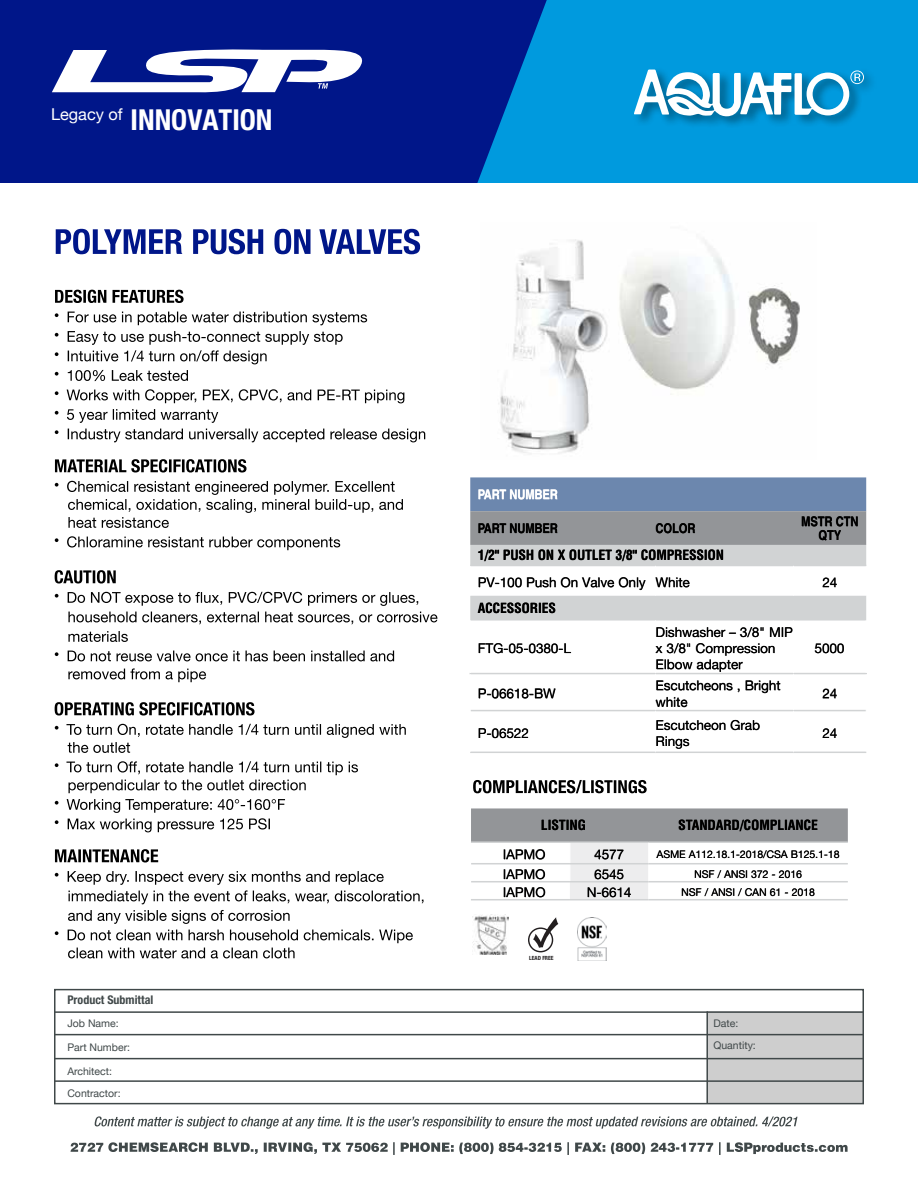
<style>
.page{position:relative;width:918px;height:1188px;background:#fff}
.page>*{position:absolute;margin:0;border:0;box-sizing:border-box;transform-origin:0 0}
.t1{font:700 condensed 28.95px "Helvetica Neue";color:#fff}
.t2{font:13.5px/16.2px "Helvetica Neue";letter-spacing:-.005em;color:#000}
.t3{font:700 condensed 13.5px "Helvetica Com";letter-spacing:-.005em;color:#000}
.t4{font:700 condensed 13.5px/13.5px "Helvetica Com";color:#000;text-align:center}
.t5{font:700 condensed 13.5px "Helvetica Com";color:#fff}
.t6{font:700 condensed 12px "Helvetica Neue";color:#404849}
.t7{font:10.5px "Helvetica Neue";letter-spacing:-.005em;color:#000}
.t8{font:10.5px/22.5px "Helvetica Neue";color:#404849}
.t9{font:700 condensed 5.7px "Helvetica Neue";color:#221f20}
</style>
<div class="page">
<div style="left:430px;top:0;width:488px;height:183px;background:#009ade"></div>
<svg style="left:0;top:0;width:547px;height:183px;background:#001f8f"></svg>
<svg style="left:52px;top:50px;width:310px;height:42px"></svg>
<svg style="left:56px;top:229px;width:364px;height:25px"></svg>
<svg style="left:55px;top:930px;width:358px;height:28px"></svg>
<svg style="left:68px;top:910px;width:222px;height:14px"></svg>
<svg style="left:55px;top:871px;width:369px;height:33px"></svg>
<svg style="left:55px;top:849px;width:103px;height:14px"></svg>
<svg style="left:55px;top:799px;width:230px;height:33px"></svg>
<svg style="left:55px;top:761px;width:303px;height:32px"></svg>
<svg style="left:55px;top:724px;width:351px;height:29px"></svg>
<svg style="left:55px;top:702px;width:200px;height:14px"></svg>
<svg style="left:68px;top:668px;width:138px;height:14px"></svg>
<svg style="left:55px;top:651px;width:339px;height:10px"></svg>
<svg style="left:68px;top:631px;width:60px;height:11px"></svg>
<svg style="left:68px;top:612px;width:370px;height:12px"></svg>
<svg style="left:55px;top:592px;width:363px;height:14px"></svg>
<svg style="left:55px;top:570px;width:61px;height:14px"></svg>
<svg style="left:55px;top:536px;width:285px;height:14px"></svg>
<svg style="left:55px;top:481px;width:348px;height:47px"></svg>
<svg style="left:55px;top:459px;width:192px;height:14px"></svg>
<svg style="left:55px;top:429px;width:370px;height:13px"></svg>
<svg style="left:55px;top:409px;width:163px;height:14px"></svg>
<svg style="left:55px;top:389px;width:349px;height:14px"></svg>
<svg style="left:55px;top:370px;width:133px;height:11px"></svg>
<svg style="left:55px;top:331px;width:288px;height:33px"></svg>
<svg style="left:55px;top:312px;width:312px;height:13px"></svg>
<svg style="left:55px;top:290px;width:129px;height:13px"></svg>
<svg style="left:473px;top:780px;width:174px;height:13px"></svg>
<svg style="left:94px;top:1116px;width:704px;height:13px"></svg>
<svg style="left:71px;top:1142px;width:777px;height:13px"></svg>
<div style="left:632px;top:66px;width:245px;height:63px;background:#000;opacity:.4"></div>
<svg style="left:634px;top:70px;width:230px;height:46px"></svg>
<div style="left:708px;top:1011px;width:156px;height:93px;background:#cecece"></div>
<div style="left:54px;top:989px;width:810px;height:115px;border:2px solid #404849"></div>
<hr style="left:54px;top:1011px;width:810px;height:2px;background:#404849">
<hr style="left:54px;top:1034px;width:810px;height:1px;background:#404849">
<hr style="left:54px;top:1058px;width:810px;height:1px;background:#404849">
<hr style="left:54px;top:1080px;width:810px;height:2px;background:#404849">
<hr style="left:706px;top:1011px;width:2px;height:93px;background:#404849">
<svg style="left:471px;top:627px;width:395px;height:125px"></svg>
<hr style="left:470px;top:673px;width:186px;height:1px;background:#d1d3d4">
<hr style="left:656px;top:673px;width:138px;height:1px;background:#d1d3d4">
<hr style="left:794px;top:673px;width:73px;height:1px;background:#d1d3d4">
<hr style="left:470px;top:710px;width:186px;height:1px;background:#d1d3d4">
<hr style="left:656px;top:710px;width:138px;height:1px;background:#d1d3d4">
<hr style="left:794px;top:710px;width:72px;height:1px;background:#d1d3d4">
<hr style="left:470px;top:752px;width:186px;height:1px;background:#d1d3d4">
<hr style="left:656px;top:752px;width:138px;height:1px;background:#d1d3d4">
<hr style="left:794px;top:752px;width:72px;height:1px;background:#d1d3d4">
<hr style="left:655px;top:621px;width:1px;height:52px;background:#fff">
<hr style="left:793px;top:621px;width:1px;height:52px;background:#fff">
<hr style="left:470px;top:674px;width:1px;height:37px;background:#fff">
<hr style="left:655px;top:674px;width:1px;height:36px;background:#fff">
<hr style="left:793px;top:674px;width:1px;height:36px;background:#fff">
<hr style="left:655px;top:711px;width:1px;height:41px;background:#fff">
<hr style="left:793px;top:711px;width:1px;height:41px;background:#fff">
<hr style="left:865px;top:621px;width:2px;height:52px;background:#fff">
<svg style="left:823px;top:728px;width:14px;height:10px"></svg>
<svg style="left:657px;top:736px;width:32px;height:13px"></svg>
<svg style="left:657px;top:720px;width:103px;height:10px"></svg>
<svg style="left:479px;top:728px;width:49px;height:10px"></svg>
<svg style="left:823px;top:689px;width:14px;height:9px"></svg>
<svg style="left:656px;top:681px;width:124px;height:26px"></svg>
<svg style="left:479px;top:689px;width:77px;height:10px"></svg>
<svg style="left:815px;top:644px;width:29px;height:9px"></svg>
<svg style="left:656px;top:643px;width:119px;height:29px"></svg>
<svg style="left:657px;top:627px;width:135px;height:10px"></svg>
<svg style="left:479px;top:643px;width:92px;height:10px"></svg>
<svg style="left:470px;top:477px;width:396px;height:144px"></svg>
<img style="left:498px;top:239px;width:302px;height:215px">
<img style="left:472px;top:914px;width:37px;height:41px">
<img style="left:578px;top:917px;width:29px;height:44px">
<svg style="left:528px;top:917px;width:30px;height:35px"></svg>
<svg style="left:471px;top:808px;width:377px;height:92px"></svg>
<h1 class="t1" style="left:51px;top:102px;width:223px"><sup>Legacy</sup> <sup>of</sup> INNOVATION</h1>
<p class="t6" style="left:67px;top:992px;width:87px">Product Submittal</p>
<p class="t8" style="left:67px;top:1011px;width:53px">Job Name:</p>
<p class="t8" style="left:67px;top:1035px;width:64px">Part Number:</p>
<p class="t8" style="left:67px;top:1060px;width:55px">Architect:<br>Contractor:</p>
<p class="t5" style="left:478px;top:486px;width:82px">PART NUMBER</p>
<p class="t4" style="left:478px;top:522px;width:82px">PART NUMBER</p>
<p class="t4" style="left:656px;top:522px;width:41px">COLOR</p>
<p class="t4" style="left:801px;top:515px;width:59px">MSTR CTN<br>QTY</p>
<p class="t3" style="left:478px;top:546px;width:248px">1/2" PUSH ON X OUTLET 3/8" COMPRESSION</p>
<p class="t2" style="left:478px;top:574px;width:214px">PV-100 Push On Valve Only White</p>
<p class="t2" style="left:822px;top:574px;width:16px">24</p>
<p class="t3" style="left:478px;top:599px;width:80px">ACCESSORIES</p>
<p class="t2" style="left:478px;top:640px;width:95px">FTG-05-0380-L</p>
<p class="t2" style="left:656px;top:624px;width:139px">Dishwasher – 3/8" MIP x 3/8" Compression<br>Elbow adapter</p>
<p class="t2" style="left:815px;top:640px;width:31px">5000</p>
<p class="t2" style="left:478px;top:685px;width:79px">P-06618-BW</p>
<p class="t2" style="left:656px;top:677px;width:126px">Escutcheons , Bright white</p>
<p class="t2" style="left:822px;top:685px;width:16px">24</p>
<p class="t2" style="left:478px;top:725px;width:53px">P-06522</p>
<p class="t2" style="left:656px;top:717px;width:106px">Escutcheon Grab<br>Rings</p>
<p class="t2" style="left:822px;top:725px;width:16px">24</p>
<p class="t3" style="left:541px;top:816px;width:47px">LISTING</p>
<p class="t3" style="left:678px;top:816px;width:141px">STANDARD/COMPLIANCE</p>
<p class="t2" style="left:503px;top:846px;width:44px">IAPMO</p>
<p class="t2" style="left:594px;top:846px;width:31px">4577</p>
<p class="t7" style="left:657px;top:848px;width:184px">ASME A112.18.1-2018/CSA B125.1-18</p>
<p class="t2" style="left:503px;top:866px;width:44px">IAPMO</p>
<p class="t2" style="left:594px;top:866px;width:31px">6545</p>
<p class="t7" style="left:694px;top:868px;width:109px">NSF / ANSI 372 - 2016</p>
<p class="t2" style="left:503px;top:884px;width:44px">IAPMO</p>
<p class="t2" style="left:587px;top:884px;width:46px">N-6614</p>
<p class="t7" style="left:681px;top:886px;width:135px">NSF / ANSI / CAN 61 - 2018</p>
<p class="t9" style="left:529px;top:955px;width:26px">LEAD FREE</p>
<p class="t8" style="left:714px;top:1011px;width:44px">Date:<br>Quantity:</p>
</div>
